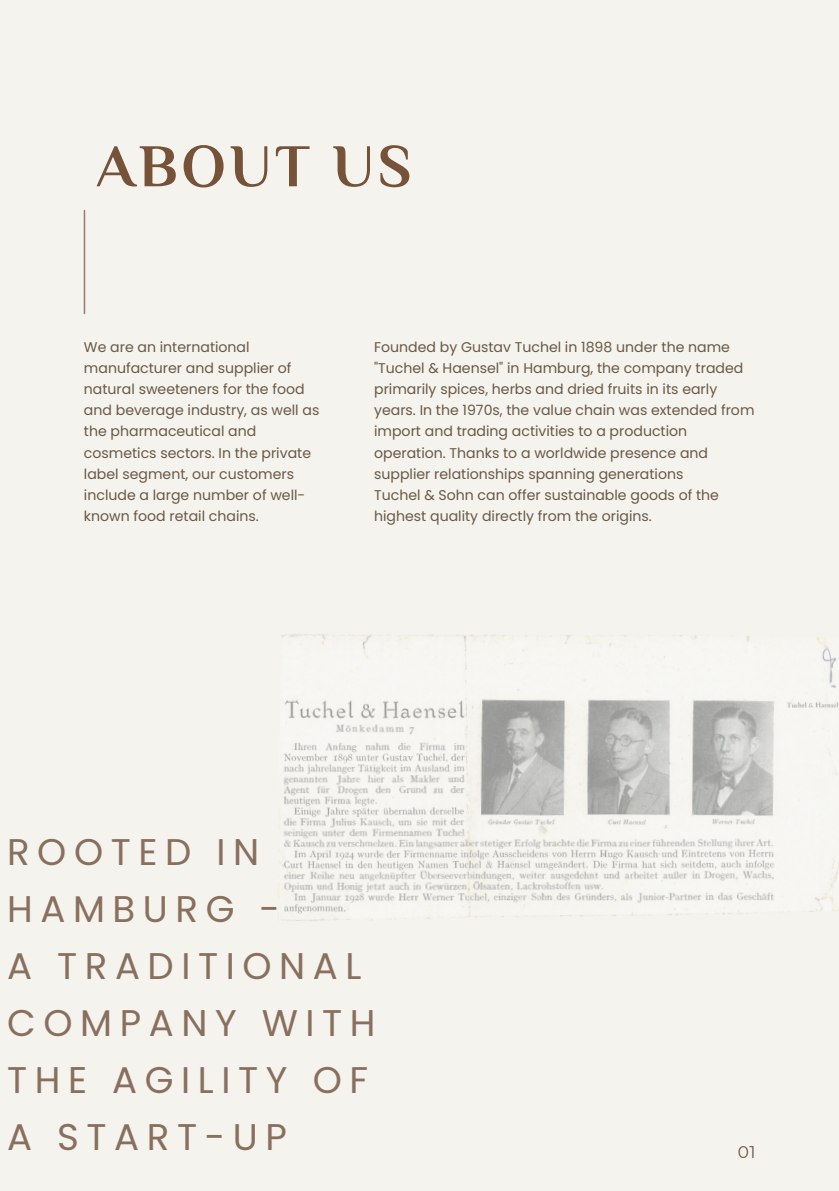
<style>
.page{position:relative;width:839px;height:1191px;background:#fff}
.page>*{position:absolute;margin:0;border:0;box-sizing:border-box;transform-origin:0 0}
.t1{font:700 60.6px "El Messiri";letter-spacing:.06em;color:#765239}
.t2{font:37.2px/57px "Poppins";letter-spacing:.205em;color:#896f5d}
.t3{font:17px "Montserrat";color:#765239}
.t4{font:14px/21.2px "Poppins";color:#6b5845}
</style>
<div class="page">
<div style="left:0;top:0;width:838px;height:1191px;background:#f4f3ee"></div>
<hr style="left:84px;top:211px;width:1px;height:103px;background:#9a7b67">
<img style="left:278px;top:634px;width:560px;height:287px">
<p class="t1" style="left:96px;top:130px;width:317px">ABOUT US</p>
<p class="t4" style="left:84px;top:336px;width:237px">We are an international manufacturer and supplier of natural sweeteners for the food and beverage industry, as well as the pharmaceutical and cosmetics sectors. In the private label segment, our customers include a large number of well&shy;known food retail chains.</p>
<p class="t4" style="left:374px;top:336px;width:382px">Founded by Gustav Tuchel in 1898 under the name "Tuchel &amp; Haensel" in Hamburg, the company traded primarily spices, herbs and dried fruits in its early years. In the 1970s, the value chain was extended from import and trading activities to a production operation. Thanks to a worldwide presence and supplier relationships spanning generations</p>
<p class="t4" style="left:374px;top:484px;width:346px">Tuchel &amp; Sohn can offer sustainable goods of the highest quality directly from the origins.</p>
<p class="t2" style="left:7px;top:823px;width:274px">ROOTED IN<br>HAMBURG -</p>
<p class="t2" style="left:7px;top:937px;width:370px">A TRADITIONAL<br>COMPANY WITH<br>THE AGILITY OF<br>A START-UP</p>
<p class="t3" style="left:737px;top:1141px;width:19px">01</p>
</div>
